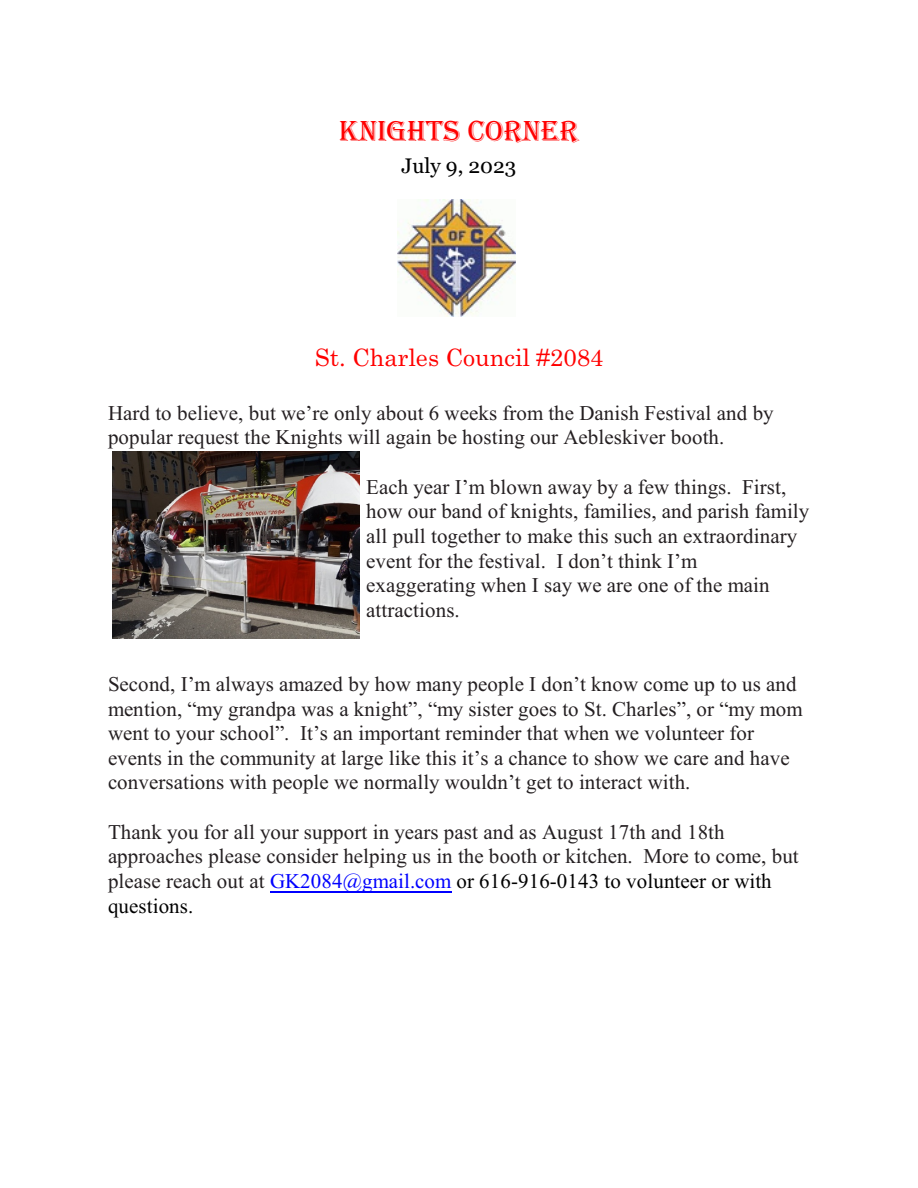
<style>
.page{position:relative;width:918px;height:1188px;background:#fff}
.page>*{position:absolute;margin:0;border:0;box-sizing:border-box;transform-origin:0 0}
.t1{font:30px "Algerian";color:#f00}
.t2{font:24px "Century Schoolbook";color:#f00}
.t3{font:21px/24.6px "Times New Roman";letter-spacing:.005em;color:#241f21}
.t4{font:21px "Georgia";color:#000}
.s1{color:#00f}
.s2{color:#000}
</style>
<div class="page">
<img style="left:397px;top:200px;width:118px;height:116px">
<img style="left:113px;top:451px;width:247px;height:188px">
<hr style="left:270px;top:891px;width:181px;height:1px;background:#00f">
<h1 class="t1" style="left:339px;top:114px;width:241px">KNIGHTS CORNER</h1>
<p class="t4" style="left:401px;top:157px;width:117px">July 9, 2023</p>
<p class="t2" style="left:315px;top:348px;width:290px">St. Charles Council #2084</p>
<p class="t3" style="left:108px;top:402px;width:667px">Hard to believe, but we’re only about 6 weeks from the Danish Festival and by popular request the Knights will again be hosting our Aebleskiver booth.</p>
<p class="t3" style="left:366px;top:476px;width:445px">Each year I’m blown away by a few things. First, how our band of knights, families, and parish family all pull together to make this such an extraordinary event for the festival. I don’t think I’m exaggerating when I say we are one of the main attractions.</p>
<p class="t3" style="left:108px;top:674px;width:696px">Second, I’m always amazed by how many people I don’t know come up to us and mention, “my grandpa was a knight”, “my sister goes to St. Charles”, or “my mom went to your school”. It’s an important reminder that when we volunteer for events in the community at large like this it’s a chance to show we care and have conversations with people we normally wouldn’t get to interact with.</p>
<p class="t3" style="left:108px;top:821px;width:692px">Thank you for all your support in years past and as August 17th and 18th approaches please consider helping us in the booth or kitchen. More to come, but please reach out at <span class="s1">GK2084@gmail.com</span> <span class="s2">or 616-916-0143 to volunteer or with questions.</span></p>
</div>
